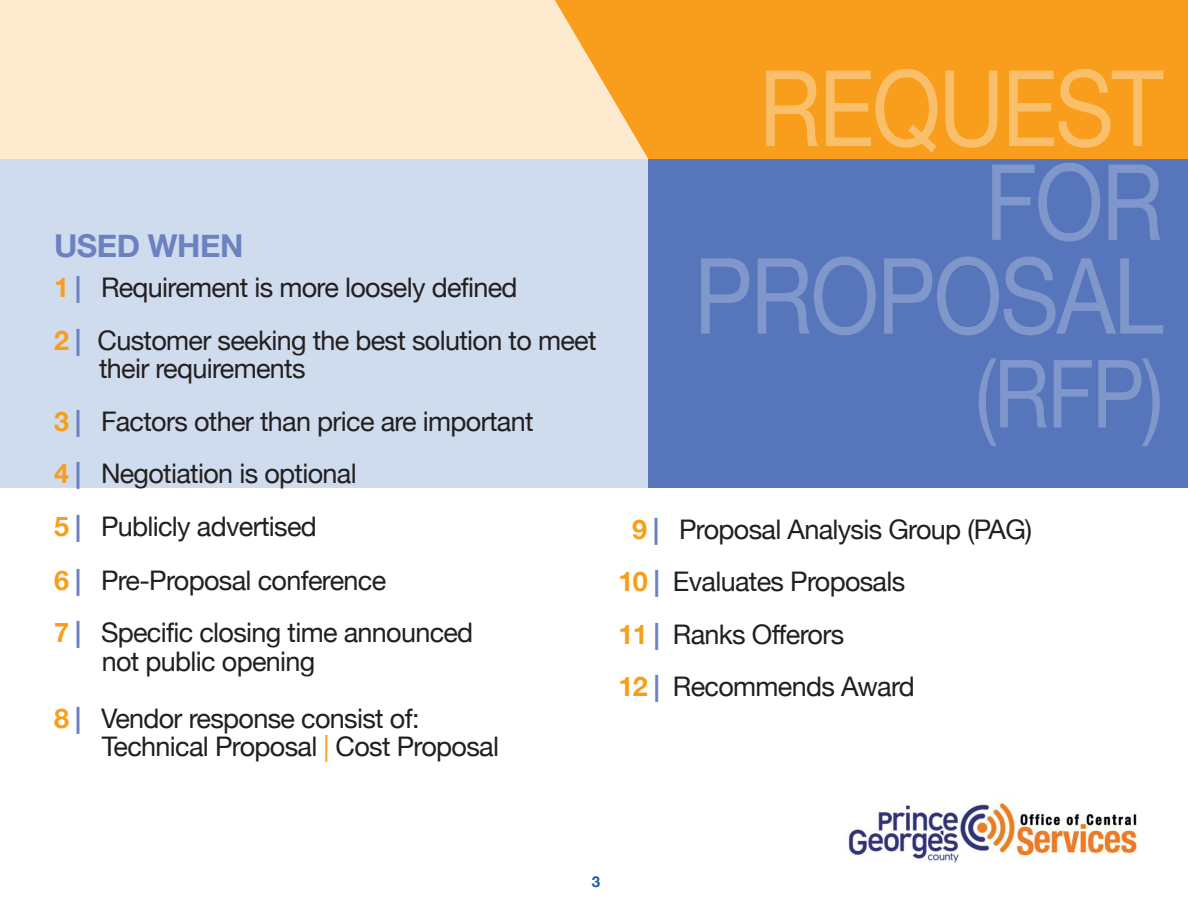
<style>
.page{position:relative;width:1188px;height:918px;background:#fff}
.page>*{position:absolute;margin:0;border:0;box-sizing:border-box;transform-origin:0 0}
.t1{font:105.6px/93.8px "font 0000000024 f 31069";letter-spacing:-.025em;color:rgb(255 255 255/.25);text-align:right;scale:.86 1}
.t2{font:105.6px "font 0000000024 f 31069";letter-spacing:-.025em;color:rgb(255 255 255/.35);scale:.86 1}
.t3{font:94.5px "font 0000000024 f 31069";color:rgb(255 255 255/.25);scale:.86 1}
.t4{font:31.5px "font 0000000024 f 31069";letter-spacing:-.015em;color:#6b81c0}
.t5{font:27px/52.8px "font 0000000024 f 31069";letter-spacing:-.025em;color:#231f20}
.t6{font:15px "font 0000000024 f 31069";color:#185aa9}
.s1{color:#f89e1c}
.s2{color:#6b81c0}
</style>
<div class="page">
<div style="left:650px;top:0;width:538px;height:159px;background:#f89e1c"></div>
<div style="left:0;top:159px;width:666px;height:329px;background:#cedced"></div>
<div style="left:0;top:0;width:811px;height:159px;background:#f89e1c;opacity:.21"></div>
<div style="left:648px;top:159px;width:540px;height:329px;background:#5675ba"></div>
<img style="left:847px;top:797px;width:296px;height:66px">
<p class="t4" style="left:54px;top:226px;width:191px">USED WHEN</p>
<p class="t5" style="left:54px;top:261px;width:544px"><span class="s1">1</span> <span class="s2">|</span> requirement is more loosely defined<br><span class="s1">2</span> <span class="s2">|</span> customer seeking the best solution to meet</p>
<p class="t5" style="left:54px;top:342px;width:481px;text-indent:45px">their requirements<br><span class="s1">3</span> <span class="s2">|</span> Factors other than price are important<br><span class="s1">4</span> <span class="s2">|</span> negotiation is optional<br><span class="s1">5</span> <span class="s2">|</span> Publicly advertised<br><span class="s1">6</span> <span class="s2">|</span> Pre-Proposal conference<br><span class="s1">7</span> <span class="s2">|</span> specific closing time announced</p>
<p class="t5" style="left:54px;top:633px;width:367px;line-height:57px;text-indent:48px">not public opening<br><span class="s1">8</span> <span class="s2">|</span> vendor response consist of:</p>
<p class="t5" style="left:102px;top:720px;width:399px">technical Proposal <span class="s1">|</span> cost Proposal</p>
<h1 class="t2" style="left:759px;top:46px;width:472px">reQuest</h1>
<h1 class="t1" style="left:694px;top:154px;width:548px">For<br>ProPosAL</h1>
<h2 class="t3" style="left:975px;top:338px;width:221px">(rFP)</h2>
<p class="t5" style="left:618px;top:503px;width:415px;text-indent:14px"><span class="s1">9</span> <span class="s2">|</span> Proposal Analysis group (PAg)<br><span class="s1">10</span> <span class="s2">|</span> evaluates Proposals<br><span class="s1">11</span> <span class="s2">|</span> ranks offerors<br><span class="s1">12</span> <span class="s2">|</span> recommends Award</p>
<p class="t6" style="left:592px;top:873px;width:10px">3</p>
</div>
